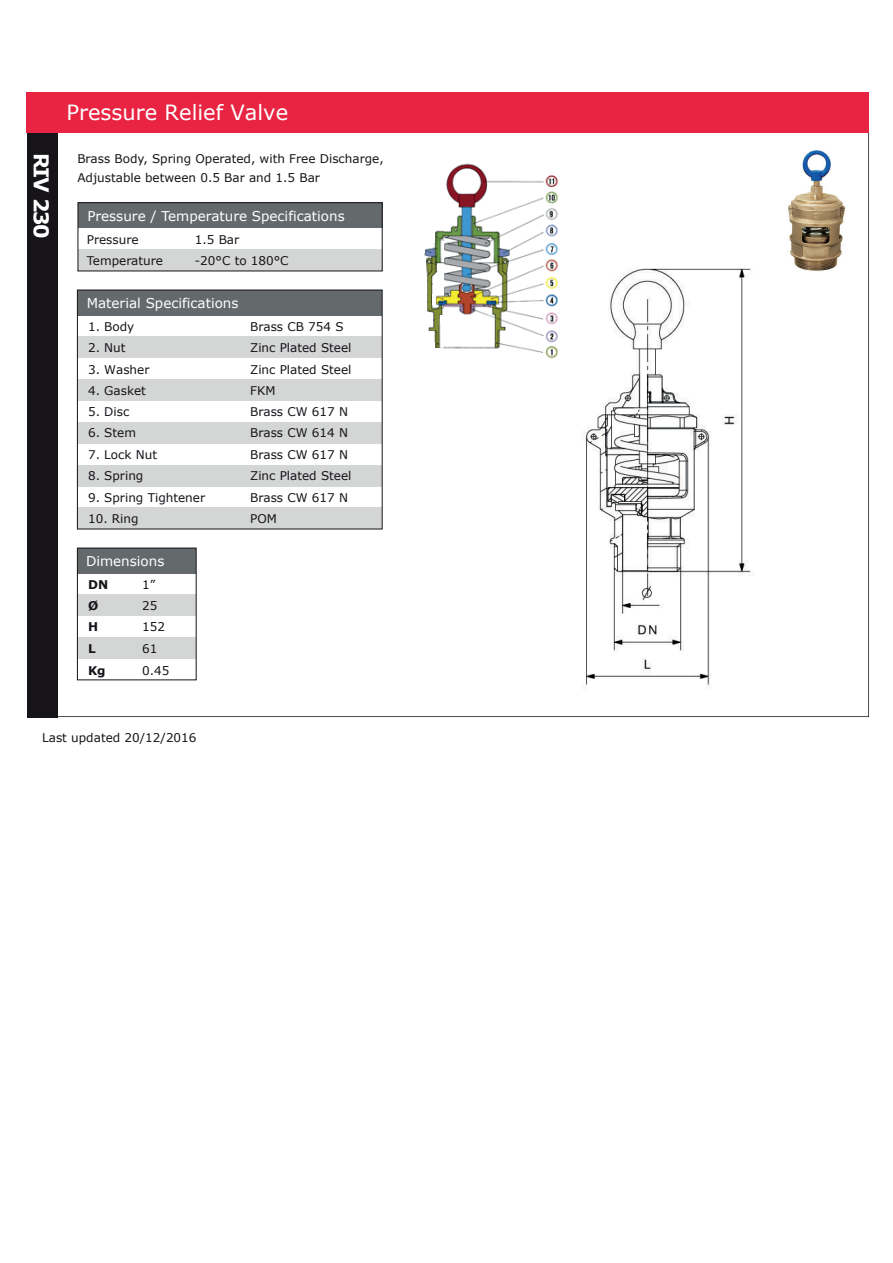
<style>
.page{position:relative;width:893px;height:1263px;background:#fff}
.page>*{position:absolute;margin:0;border:0;box-sizing:border-box;transform-origin:0 0}
.t1{font:21px "Verdana";color:#fff}
.t2{font:700 20.4px "Verdana";letter-spacing:-.055em;color:#fff}
.t3{font:13.5px "Verdana";color:#fff}
.t4{font:12px "Verdana";color:#161319}
.t5{font:12px/19.6px "Verdana";color:#171419}
.t6{font:700 12px "Verdana";color:#161319}
</style>
<div class="page">
<svg style="left:58px;top:132px;width:811px;height:585px"></svg>
<div style="left:27px;top:126px;width:31px;height:591px;background:#171419"></div>
<div style="left:27px;top:92px;width:842px;height:40px;background:#e92442"></div>
<div style="left:77px;top:548px;width:119px;height:26px;background:#64696b"></div>
<div style="left:77px;top:595px;width:119px;height:21px;background:#d3d6d5"></div>
<div style="left:77px;top:637px;width:119px;height:22px;background:#d3d6d5"></div>
<div style="left:77px;top:548px;width:120px;height:132px;border:1px solid #161319"></div>
<div style="left:77px;top:290px;width:305px;height:26px;background:#64696b"></div>
<div style="left:77px;top:337px;width:305px;height:21px;background:#d3d6d5"></div>
<div style="left:77px;top:379px;width:305px;height:22px;background:#d3d6d5"></div>
<div style="left:77px;top:422px;width:305px;height:21px;background:#d3d6d5"></div>
<div style="left:77px;top:465px;width:305px;height:21px;background:#d3d6d5"></div>
<div style="left:77px;top:508px;width:305px;height:21px;background:#d3d6d5"></div>
<div style="left:77px;top:290px;width:306px;height:239px;border:1px solid #161319"></div>
<div style="left:78px;top:203px;width:304px;height:25px;background:#64696b"></div>
<div style="left:78px;top:250px;width:304px;height:21px;background:#d3d6d5"></div>
<div style="left:78px;top:202px;width:305px;height:69px;border:1px solid #171419"></div>
<img style="left:443px;top:162px;width:135px;height:199px">
<img style="left:422px;top:228px;width:21px;height:120px">
<div style="left:422px;top:228px;width:13px;height:14px;background:#fff"></div>
<div style="left:412px;top:239px;width:13px;height:14px;background:#fff"></div>
<div style="left:413px;top:258px;width:13px;height:14px;background:#fff"></div>
<div style="left:414px;top:276px;width:13px;height:39px;background:#fff"></div>
<div style="left:422px;top:316px;width:11px;height:10px;background:#fff"></div>
<div style="left:418px;top:342px;width:17px;height:10px;background:#fff"></div>
<div style="left:437px;top:264px;width:7px;height:7px;background:#fff"></div>
<div style="left:433px;top:282px;width:11px;height:9px;background:#fff"></div>
<hr style="left:432px;top:294px;width:4px;height:10px;background:#fff">
<hr style="left:429px;top:280px;width:2px;height:27px;background:#7f8d34">
<svg style="left:435px;top:315px;width:3px;height:10px"></svg>
<div style="left:440px;top:315px;width:8px;height:8px;background:#fff"></div>
<h1 class="t1" style="left:66px;top:99px;width:223px">Pressure Relief Valve</h1>
<h2 class="t2" style="left:54px;top:153px;width:88px;rotate:90deg">RIV 230</h2>
<p class="t5" style="left:77px;top:148px;width:308px">Brass Body, Spring Operated, with Free Discharge,<br>Adjustable between 0.5 Bar and 1.5 Bar</p>
<p class="t3" style="left:87px;top:207px;width:259px">Pressure / Temperature Specifications</p>
<p class="t5" style="left:87px;top:229px;width:53px">Pressure</p>
<p class="t5" style="left:195px;top:229px;width:46px">1.5 Bar</p>
<p class="t5" style="left:87px;top:250px;width:78px">Temperature</p>
<p class="t5" style="left:195px;top:250px;width:95px">-20°C to 180°C</p>
<p class="t3" style="left:87px;top:294px;width:153px">Material Specifications</p>
<p class="t4" style="left:88px;top:319px;width:48px">1. Body</p>
<p class="t4" style="left:250px;top:319px;width:95px">Brass CB 754 S</p>
<p class="t4" style="left:88px;top:340px;width:39px">2. Nut</p>
<p class="t4" style="left:250px;top:340px;width:103px">Zinc Plated Steel</p>
<p class="t4" style="left:88px;top:361px;width:63px">3. Washer</p>
<p class="t4" style="left:250px;top:361px;width:103px">Zinc Plated Steel</p>
<p class="t4" style="left:88px;top:383px;width:59px">4. Gasket</p>
<p class="t4" style="left:250px;top:383px;width:27px">FKM</p>
<p class="t4" style="left:88px;top:425px;width:49px">6. Stem</p>
<p class="t4" style="left:250px;top:425px;width:99px">Brass CW 614 N</p>
<p class="t4" style="left:88px;top:404px;width:43px">5. Disc</p>
<p class="t4" style="left:250px;top:404px;width:99px">Brass CW 617 N</p>
<p class="t4" style="left:88px;top:447px;width:71px">7. Lock Nut</p>
<p class="t4" style="left:250px;top:447px;width:99px">Brass CW 617 N</p>
<p class="t4" style="left:88px;top:468px;width:57px">8. Spring</p>
<p class="t4" style="left:250px;top:468px;width:103px">Zinc Plated Steel</p>
<p class="t4" style="left:88px;top:490px;width:119px">9. Spring Tightener</p>
<p class="t4" style="left:250px;top:490px;width:99px">Brass CW 617 N</p>
<p class="t4" style="left:88px;top:511px;width:52px">10. Ring</p>
<p class="t4" style="left:250px;top:511px;width:28px">POM</p>
<p class="t3" style="left:86px;top:552px;width:80px">Dimensions</p>
<p class="t6" style="left:88px;top:577px;width:22px">DN</p>
<p class="t4" style="left:142px;top:577px;width:15px">1”</p>
<p class="t6" style="left:88px;top:598px;width:12px">Ø</p>
<p class="t4" style="left:142px;top:598px;width:17px">25</p>
<p class="t6" style="left:88px;top:619px;width:12px">H</p>
<p class="t4" style="left:142px;top:619px;width:24px">152</p>
<p class="t6" style="left:88px;top:663px;width:19px">Kg</p>
<p class="t4" style="left:142px;top:663px;width:29px">0.45</p>
<p class="t6" style="left:88px;top:640px;width:9px">L</p>
<p class="t4" style="left:142px;top:640px;width:17px">61</p>
<p class="t5" style="left:42px;top:727px;width:156px">Last updated 20/12/2016</p>
</div>
